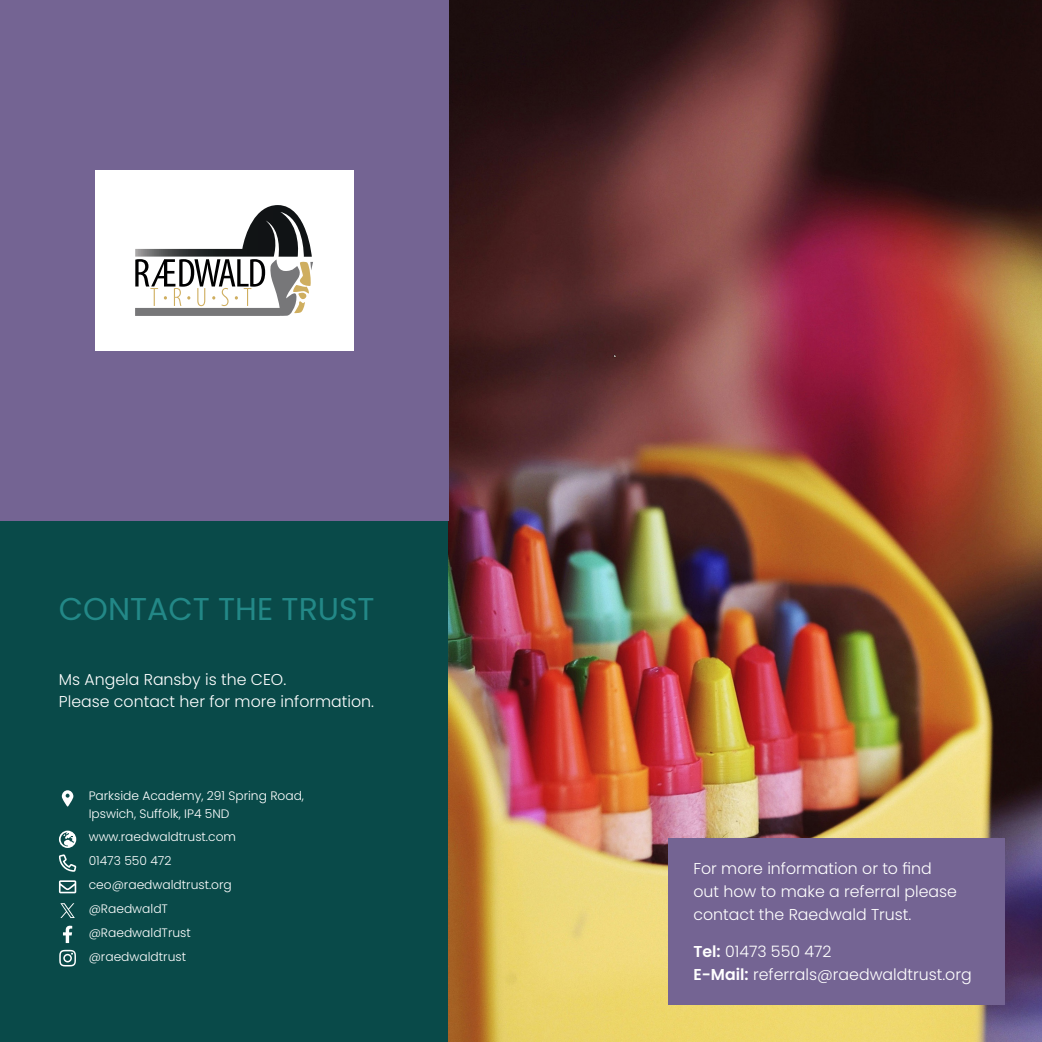
<style>
.page{position:relative;width:1042px;height:1042px;background:#fff}
.page>*{position:absolute;margin:0;border:0;box-sizing:border-box;transform-origin:0 0}
.Heading_1{font:31.5px "Poppins";color:#238887}
.White_paragraph{font:300 15.75px/22.8px "Poppins";color:#fff}
.small{font:300 12.25px/17.5px "Poppins";color:#fff}
.s1{font-weight:600}
</style>
<div class="page">
<div style="left:0;top:521px;width:448px;height:521px;background:#094a49"></div>
<img style="left:448px;top:0;width:594px;height:1042px">
<svg style="left:59px;top:830px;width:17px;height:18px"></svg>
<svg style="left:59px;top:854px;width:17px;height:18px"></svg>
<svg style="left:59px;top:880px;width:17px;height:13px"></svg>
<svg style="left:60px;top:903px;width:15px;height:15px"></svg>
<svg style="left:63px;top:925px;width:9px;height:18px"></svg>
<svg style="left:62px;top:790px;width:11px;height:16px"></svg>
<svg style="left:59px;top:950px;width:17px;height:16px"></svg>
<div style="left:0;top:0;width:448px;height:521px;background:#746493"></div>
<div style="left:95px;top:170px;width:258px;height:180px;background:#fff"></div>
<svg style="left:135px;top:205px;width:178px;height:111px"></svg>
<div style="left:668px;top:838px;width:337px;height:167px;background:#746493"></div>
<p class="Heading_1" style="left:59px;top:590px;width:317px">CONTACT THE TRUST</p>
<p class="White_paragraph" style="left:59px;top:668px;width:317px">Ms Angela Ransby is the CEO.<br>Please contact her for more information.</p>
<p class="small" style="left:89px;top:787px;width:217px">Parkside Academy, 291 Spring Road,<br>Ipswich, Suffolk, IP4 5ND</p>
<p class="small" style="left:89px;top:828px;width:149px">www.raedwaldtrust.com</p>
<p class="small" style="left:89px;top:852px;width:84px">01473 550 472</p>
<p class="small" style="left:89px;top:876px;width:145px">ceo@raedwaldtrust.org</p>
<p class="small" style="left:89px;top:900px;width:81px">@RaedwaldT</p>
<p class="small" style="left:89px;top:924px;width:104px">@RaedwaldTrust</p>
<p class="small" style="left:89px;top:948px;width:99px">@raedwaldtrust</p>
<p class="White_paragraph" style="left:693px;top:857px;width:265px">For more information or to find out how to make a referral please contact the Raedwald Trust.</p>
<p class="White_paragraph" style="left:693px;top:940px;width:280px"><span class="s1">Tel:</span> 01473 550 472<br><span class="s1">E-Mail:</span> referrals@raedwaldtrust.org</p>
</div>
